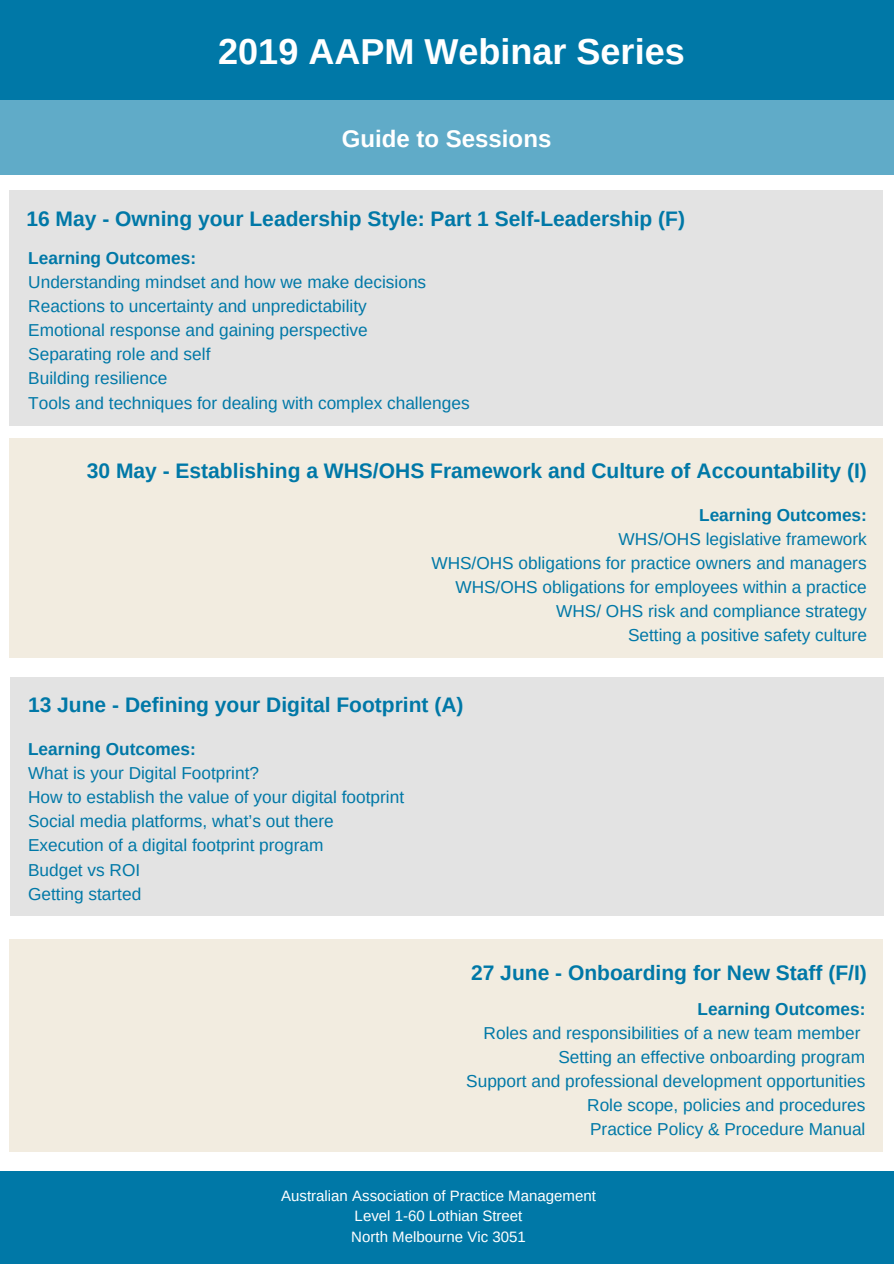
<style>
.page{position:relative;width:894px;height:1264px;background:#fff}
.page>*{position:absolute;margin:0;border:0;box-sizing:border-box;transform-origin:0 0}
.t1{font:700 36px "Arimo";color:#fff}
.t2{font:700 24px "Arimo";color:#fff}
.t3{font:700 21px "Arimo";color:#0078a7}
.t4{font:17.25px/24.2px "Arimo";color:#0078a7}
.t5{font:700 17.25px "Arimo";color:#0078a7}
.t6{font:15px/20.2px "Arimo";color:#fff;text-align:center}
</style>
<div class="page">
<div style="left:0;top:0;width:893px;height:100px;background:#0078a7"></div>
<div style="left:0;top:1171px;width:893px;height:92px;background:#0078a7"></div>
<div style="left:0;top:100px;width:893px;height:74px;background:#60abc8"></div>
<div style="left:9px;top:190px;width:873px;height:235px;background:#e3e3e3"></div>
<div style="left:9px;top:438px;width:873px;height:219px;background:#f2ece0"></div>
<div style="left:11px;top:676px;width:872px;height:239px;background:#e3e3e3"></div>
<div style="left:9px;top:939px;width:873px;height:213px;background:#f2ece0"></div>
<h1 class="t1" style="left:218px;top:32px;width:468px">2019 AAPM Webinar Series</h1>
<h2 class="t2" style="left:341px;top:125px;width:211px">Guide to Sessions</h2>
<p class="t3" style="left:26px;top:207px;width:660px">16 May - Owning your Leadership Style: Part 1 Self-Leadership (F)</p>
<p class="t5" style="left:28px;top:248px;width:169px">Learning Outcomes:</p>
<p class="t4" style="left:28px;top:270px;width:443px">Understanding mindset and how we make decisions Reactions to uncertainty and unpredictability<br>Emotional response and gaining perspective<br>Separating role and self<br>Building resilience<br>Tools and techniques for dealing with complex challenges</p>
<p class="t3" style="left:87px;top:459px;width:781px">30 May - Establishing a WHS/OHS Framework and Culture of Accountability (I)</p>
<p class="t5" style="left:699px;top:505px;width:169px">Learning Outcomes:</p>
<p class="t4" style="left:431px;top:526px;width:437px;text-align:right">WHS/OHS legislative framework<br>WHS/OHS obligations for practice owners and managers WHS/OHS obligations for employees within a practice WHS/ OHS risk and compliance strategy<br>Setting a positive safety culture</p>
<p class="t3" style="left:28px;top:693px;width:437px">13 June - Defining your Digital Footprint (A)</p>
<p class="t5" style="left:28px;top:739px;width:169px">Learning Outcomes:</p>
<p class="t4" style="left:28px;top:761px;width:377px">What is your Digital Footprint?<br>How to establish the value of your digital footprint<br>Social media platforms, what’s out there<br>Execution of a digital footprint program<br>Budget vs ROI<br>Getting started</p>
<p class="t3" style="left:471px;top:960px;width:397px">27 June - Onboarding for New Staff (F/I)</p>
<p class="t5" style="left:697px;top:998px;width:169px">Learning Outcomes:</p>
<p class="t4" style="left:466px;top:1020px;width:400px;text-align:right">Roles and responsibilities of a new team member Setting an effective onboarding program<br>Support and professional development opportunities Role scope, policies and procedures<br>Practice Policy &amp; Procedure Manual</p>
<p class="t6" style="left:281px;top:1185px;width:316px">Australian Association of Practice Management<br>Level 1-60 Lothian Street<br>North Melbourne Vic 3051</p>
</div>
